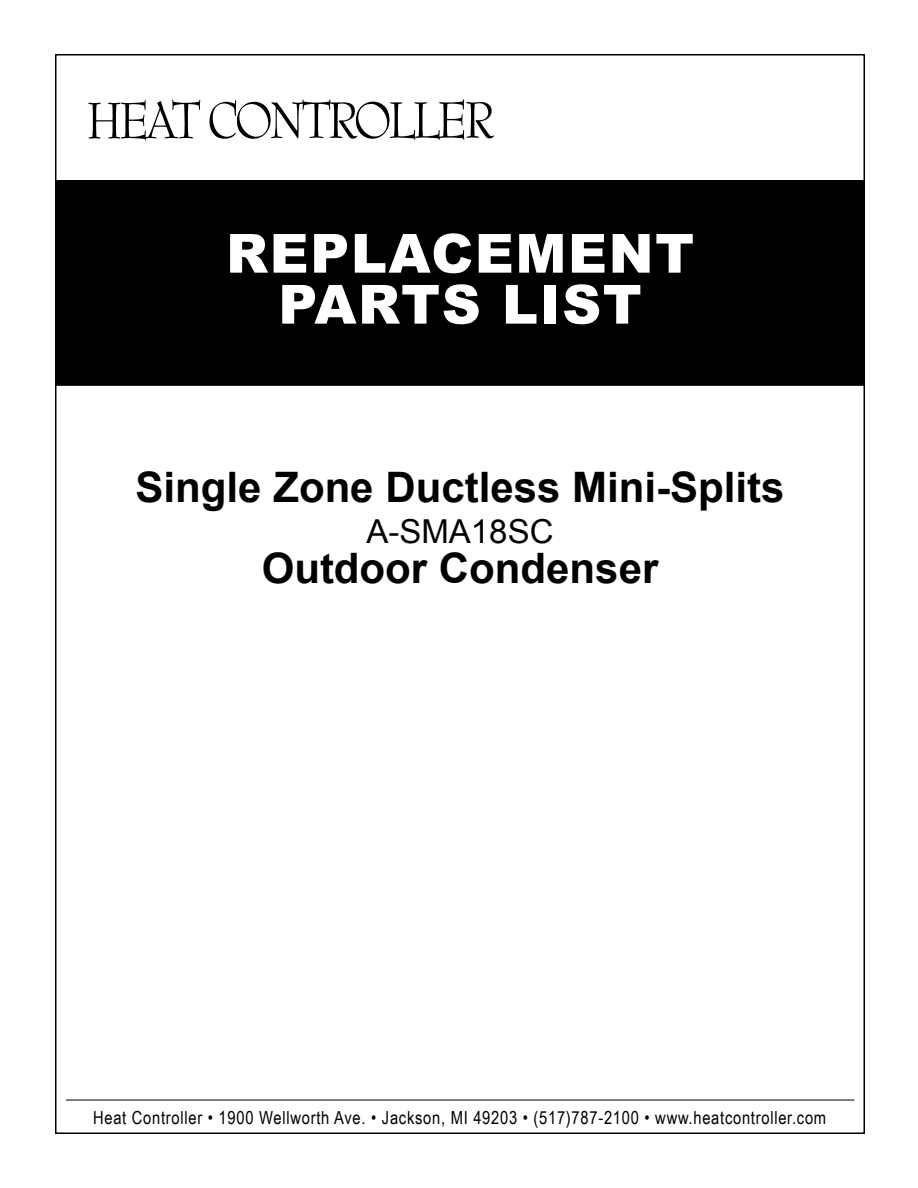
<style>
.page{position:relative;width:918px;height:1188px;background:#fff}
.page>*{position:absolute;margin:0;border:0;box-sizing:border-box;transform-origin:0 0}
.t1{font:900 54px/51px "Arial";letter-spacing:.03em;color:#fff;text-align:center}
.t2{font:700 42px "Arial";color:#000}
.t3{font:33px "Arial";color:#000}
.t4{font:18px "Arial Narrow";letter-spacing:.04em;color:#000}
</style>
<div class="page">
<hr style="left:66px;top:1100px;width:788px;height:1px;background:#000">
<div style="left:56px;top:181px;width:808px;height:204px;background:#000"></div>
<div style="left:55px;top:180px;width:810px;height:206px;border:2px solid #000"></div>
<svg style="left:88px;top:100px;width:113px;height:40px"></svg>
<svg style="left:209px;top:99px;width:285px;height:41px"></svg>
<h1 class="t1" style="left:226px;top:226px;width:470px">REPLACEMENT<br>PARTS LIST</h1>
<h2 class="t2" style="left:136px;top:460px;width:650px">Single Zone Ductless Mini-Splits</h2>
<h3 class="t3" style="left:366px;top:510px;width:189px">A-SMA18SC</h3>
<h2 class="t2" style="left:262px;top:541px;width:398px">Outdoor Condenser</h2>
<p class="t4" style="left:93px;top:1104px;width:735px">Heat Controller • 1900 Wellworth Ave. • Jackson, MI 49203 • (517)787-2100 • www.heatcontroller.com</p>
</div>
